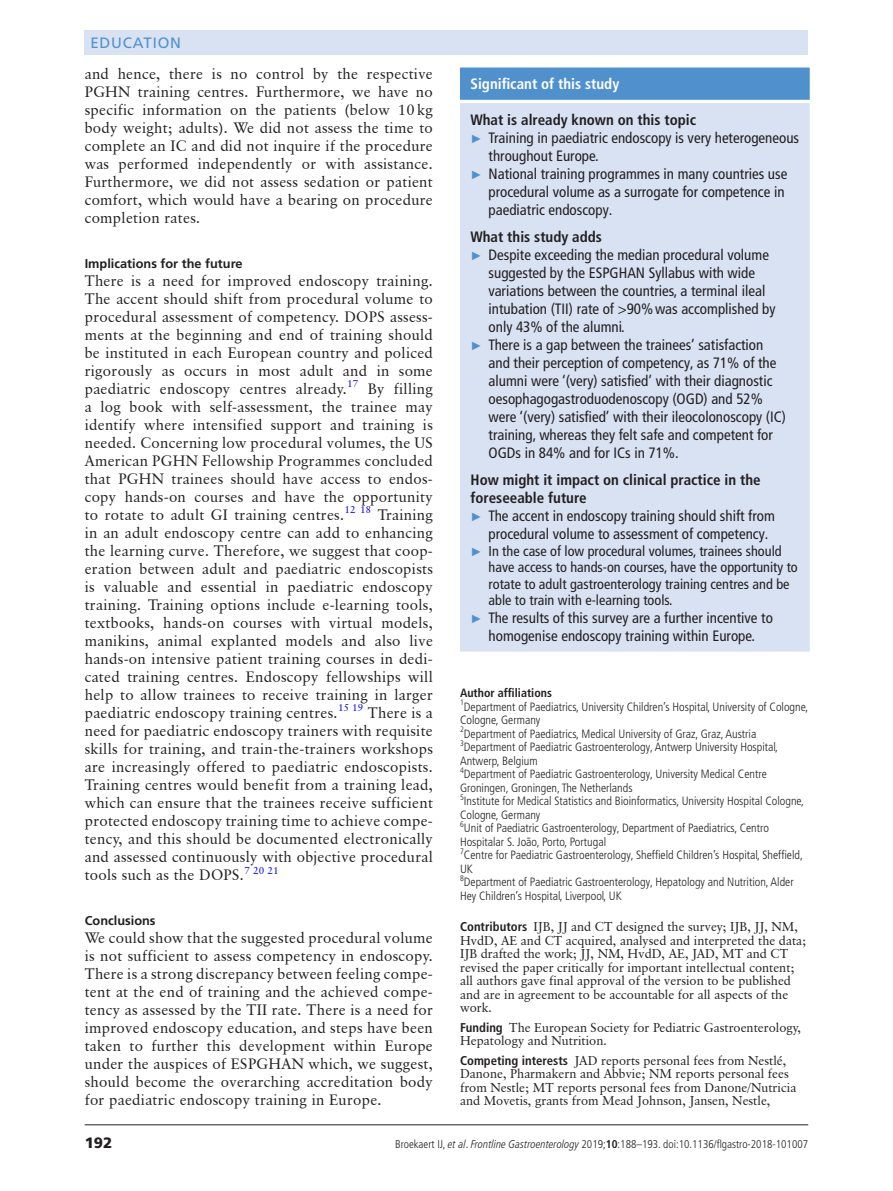
<style>
.page{position:relative;width:893px;height:1191px;background:#fff}
.page>*{position:absolute;margin:0;border:0;box-sizing:border-box;transform-origin:0 0}
.t1{font:15px/18px "Classical Garamond BT";letter-spacing:.02em;color:#231f20;text-align:justify}
.t2{font:condensed 15px/18px "Frutiger LT Pro";color:#231f20}
.t3{font:700 condensed 15px/18px "Frutiger LT Std";color:#231f20}
.t4{font:700 condensed 15px "Frutiger LT Pro";color:#fff}
.t5{font:15px "Frutiger LT Std";color:#5091cd}
.t6{font:900 15px "Frutiger LT Std";color:#231f20}
.t7{font:condensed 14.25px/16.5px "Frutiger LT Pro";color:#231f20}
.t8{font:12.75px/13.5px "Classical Garamond BT";color:#231f20}
.t9{font:700 12.75px "Frutiger LT Std";color:#231f20}
.t10{font:300 condensed 12px/13.5px "Frutiger LT Pro";color:#231f20}
.t11{font:300 condensed 11.25px "Frutiger LT Pro";color:#231f20}
.t12{font:9.9px "Classical Garamond BT";letter-spacing:.02em;color:#00f}
.t13{font:300 condensed 7.95px "Frutiger LT Pro";color:#231f20}
.s1{font-family:"Arial";font-stretch:normal;font-size:12px;color:#5091cd}
.s2{font-weight:700}
.s3{font-family:"Frutiger LT Pro";font-weight:700;font-stretch:condensed}
.s4{font-style:italic}
</style>
<div class="page">
<hr style="left:85px;top:1124px;width:723px;height:1px;background:#231f20">
<div style="left:85px;top:30px;width:723px;height:24px;background:#d8e2f3"></div>
<div style="left:461px;top:68px;width:348px;height:31px;background:#5091cd"></div>
<div style="left:460px;top:68px;width:350px;height:32px;border:2px solid #5091cd"></div>
<div style="left:461px;top:104px;width:348px;height:547px;background:#d8e2f3"></div>
<div style="left:460px;top:103px;width:350px;height:548px;border:2px solid #d8e2f3"></div>
<p class="t5" style="left:90px;top:34px;width:42px">EDUCATI</p>
<p class="t5" style="left:158px;top:34px;width:22px">ON</p>
<p class="t1" style="left:85px;top:64px;width:350px">and hence, there is no control by the respective PGHN training centres. Furthermore, we have no specific information on the patients (below 10 kg body weight; adults). We did not assess the time to complete an IC and did not inquire if the procedure was performed independently or with assistance.<br>Furthermore, we did not assess sedation or patient comfort, which would have a bearing on procedure completion rates.</p>
<p class="t9" style="left:85px;top:256px;width:159px">Implications for the future</p>
<p class="t1" style="left:85px;top:271px;width:350px">There is a need for improved endoscopy training.<br>The accent should shift from procedural volume to procedural assessment of competency. DOPS assess&shy;ments at the beginning and end of training should be instituted in each European country and policed rigorously as occurs in most adult and in some paediatric endoscopy centres already.</p>
<p class="t12" style="left:347px;top:377px;width:13px">17</p>
<p class="t1" style="left:85px;top:379px;width:350px;text-indent:283px">By filling a log book with self-assessment, the trainee may identify where intensified support and training is needed. Concerning low procedural volumes, the US American PGHN Fellowship Programmes concluded that PGHN trainees should have access to endos&shy;copy hands-on courses and have the opportunity to rotate to adult GI training centres.<sup>12</sup> <sup>18</sup> Training in an adult endoscopy centre can add to enhancing the learning curve. Therefore, we suggest that coop&shy;eration between adult and paediatric endoscopists is valuable and essential in paediatric endoscopy training. Training options include e-learning tools, textbooks, hands-on courses with virtual models, manikins, animal explanted models and also live hands-on intensive patient training courses in dedi&shy;cated training centres. Endoscopy fellowships will help to allow trainees to receive training in larger paediatric endoscopy training centres.</p>
<p class="t12" style="left:338px;top:702px;width:27px">15 19</p>
<p class="t1" style="left:85px;top:703px;width:350px;text-indent:283px">There is a need for paediatric endoscopy trainers with requisite skills for training, and train-the-trainers workshops are increasingly offered to paediatric endoscopists.<br>Training centres would benefit from a training lead, which can ensure that the trainees receive sufficient protected endoscopy training time to achieve compe&shy;tency, and this should be documented electronically and assessed continuously with objective procedural tools such as the DOPS.</p>
<p class="t12" style="left:244px;top:864px;width:36px">7 20 21</p>
<p class="t9" style="left:85px;top:913px;width:72px">Conclusions</p>
<p class="t1" style="left:85px;top:928px;width:350px">We could show that the suggested procedural volume is not sufficient to assess competency in endoscopy.<br>There is a strong discrepancy between feeling compe&shy;tent at the end of training and the achieved compe&shy;tency as assessed by the TII rate. There is a need for improved endoscopy education, and steps have been taken to further this development within Europe under the auspices of ESPGHAN which, we suggest, should become the overarching accreditation body for paediatric endoscopy training in Europe.</p>
<p class="t4" style="left:471px;top:75px;width:150px">Significant of this study</p>
<p class="t3" style="left:471px;top:111px;width:227px">What is already known on this topic</p>
<p class="t2" style="left:471px;top:129px;width:330px"><span class="s1">►</span> Training in paediatric endoscopy is very heterogeneous</p>
<p class="t2" style="left:489px;top:147px;width:112px">throughout Europe.</p>
<p class="t2" style="left:471px;top:165px;width:318px"><span class="s1">►</span> National training programmes in many countries use</p>
<p class="t2" style="left:489px;top:183px;width:297px">procedural volume as a surrogate for competence in</p>
<p class="t2" style="left:489px;top:201px;width:125px">paediatric endoscopy.</p>
<p class="t3" style="left:471px;top:228px;width:133px">What this study adds</p>
<p class="t2" style="left:471px;top:246px;width:300px"><span class="s1">►</span> Despite exceeding the median procedural volume</p>
<p class="t2" style="left:489px;top:264px;width:268px">suggested by the ESPGHAN Syllabus with wide</p>
<p class="t2" style="left:489px;top:282px;width:278px">variations between the countries, a terminal ileal</p>
<p class="t2" style="left:489px;top:300px;width:288px">intubation (TII) rate of &gt;90%was accomplished by</p>
<p class="t2" style="left:489px;top:318px;width:138px">only 43% of the alumni.</p>
<p class="t2" style="left:471px;top:336px;width:294px"><span class="s1">►</span> There is a gap between the trainees’ satisfaction</p>
<p class="t2" style="left:489px;top:354px;width:289px">and their perception of competency, as 71% of the</p>
<p class="t2" style="left:489px;top:372px;width:285px">alumni were ‘(very) satisfied’ with their diagnostic</p>
<p class="t2" style="left:489px;top:390px;width:276px">oesophagogastroduodenoscopy (OGD) and 52%</p>
<p class="t2" style="left:489px;top:408px;width:299px">were ‘(very) satisfied’ with their ileocolonoscopy (IC)</p>
<p class="t2" style="left:489px;top:426px;width:286px">training, whereas they felt safe and competent for</p>
<p class="t2" style="left:489px;top:444px;width:192px">OGDs in 84% and for ICs in 71%.</p>
<p class="t3" style="left:471px;top:471px;width:292px">How might it impact on clinical practice in the foreseeable future</p>
<p class="t2" style="left:489px;top:507px;width:288px;text-indent:-18px"><span class="s1">►</span> The accent in endoscopy training should shift from procedural volume to assessment of competency.</p>
<p class="t7" style="left:489px;top:542px;width:311px;text-indent:-18px"><span class="s1">►</span> In the case of low procedural volumes, trainees should have access to hands-on courses, have the opportunity to rotate to adult gastroenterology training centres and be able to train with e-learning tools.</p>
<p class="t2" style="left:471px;top:609px;width:304px;text-align:center"><span class="s1">►</span> The results of this survey are a further incentive to homogenise endoscopy training within Europe.</p>
<p class="t10" style="left:460px;top:686px;width:350px"><span class="s2">Author affiliations<br></span><sup>1</sup>Department of Paediatrics, University Children’s Hospital, University of Cologne, Cologne, Germany<br><sup>2</sup>Department of Paediatrics, Medical University of Graz, Graz, Austria <sup>3</sup>Department of Paediatric Gastroenterology, Antwerp University Hospital, Antwerp, Belgium<br><sup>4</sup>Department of Paediatric Gastroenterology, University Medical Centre Groningen, Groningen, The Netherlands<br><sup>5</sup>Institute for Medical Statistics and Bioinformatics, University Hospital Cologne, Cologne, Germany</p>
<p class="t13" style="left:460px;top:819px;width:5px">6</p>
<p class="t10" style="left:460px;top:821px;width:310px;text-indent:4px">Unit of Paediatric Gastroenterology, Department of Paediatrics, Centro<br>Hospitalar S. João, Porto, Portugal</p>
<p class="t13" style="left:460px;top:846px;width:5px">7</p>
<p class="t10" style="left:460px;top:848px;width:344px;text-indent:4px">Centre for Paediatric Gastroenterology, Sheffield Children’s Hospital, Sheffield,<br>UK</p>
<p class="t13" style="left:460px;top:873px;width:5px">8</p>
<p class="t10" style="left:460px;top:875px;width:335px;text-indent:4px">Department of Paediatric Gastroenterology, Hepatology and Nutrition, Alder<br>Hey Children’s Hospital, Liverpool, UK</p>
<p class="t8" style="left:460px;top:920px;width:348px"><span class="s3">Contributors</span> IJB, JJ and CT designed the survey; IJB, JJ, NM, HvdD, AE and CT acquired, analysed and interpreted the data; IJB drafted the work; JJ, NM, HvdD, AE, JAD, MT and CT revised the paper critically for important intellectual content; all authors gave final approval of the version to be published and are in agreement to be accountable for all aspects of the work.</p>
<p class="t8" style="left:460px;top:1020px;width:343px"><span class="s3">Funding</span> The European Society for Pediatric Gastroenterology,<br>Hepatology and Nutrition.</p>
<p class="t8" style="left:460px;top:1053px;width:338px"><span class="s3">Competing interests</span> JAD reports personal fees from Nestlé, Danone, Pharmakern and Abbvie; NM reports personal fees from Nestle; MT reports personal fees from Danone/Nutricia and Movetis, grants from Mead Johnson, Jansen, Nestle,</p>
<p class="t6" style="left:85px;top:1133px;width:29px">192</p>
<p class="t11" style="left:395px;top:1137px;width:415px">Broekaert IJ, <span class="s4">et al</span>. <span class="s4">Frontline Gastroenterology</span> 2019;<span class="s2">10</span>:188–193. doi:10.1136/flgastro-2018-101007</p>
</div>
